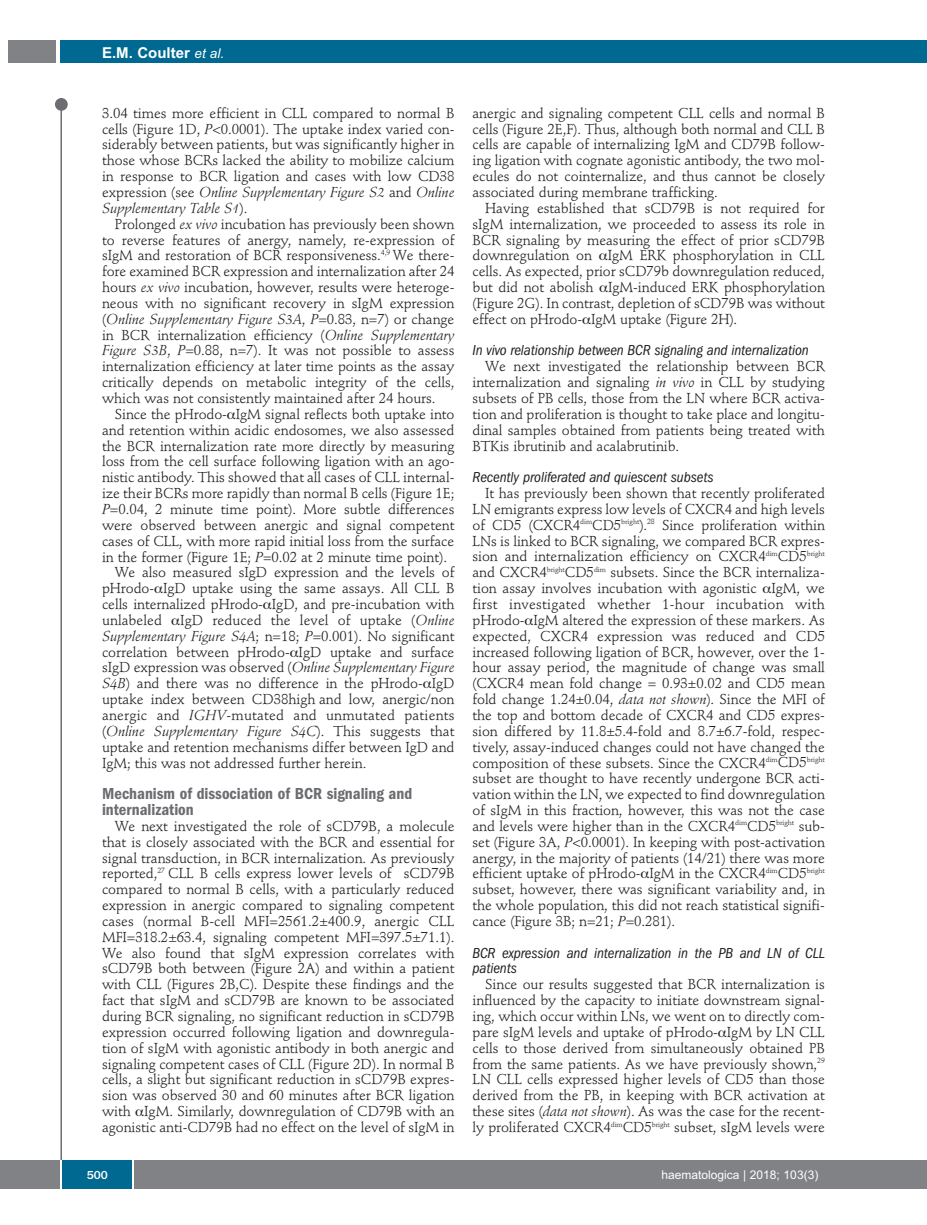
<style>
.page{position:relative;width:927px;height:1225px;background:#fff}
.page>*{position:absolute;margin:0;border:0;box-sizing:border-box;transform-origin:0 0}
.t1{font:600 condensed 16.5px/15.9px "Franklin Gothic";color:#6c6d70}
.t2{font:italic condensed 15px/15.9px "Franklin Gothic";letter-spacing:-.005em;color:#231f20}
.t3{font:700 15px "Arial";color:#fff}
.t4{font:14.25px/15.9px "Stempel Schneidler";letter-spacing:-.005em;color:#231f20;text-align:justify}
.t5{font:12px "Arial";color:#fff}
.t6{font:500 12px "Franklin Gothic";color:#fff}
.s1{font-weight:400;font-style:italic;font-size:13.5px}
.s2{font-style:italic}
</style>
<div class="page">
<div style="left:911px;top:40px;width:16px;height:22px;background:#006991"></div>
<div style="left:910px;top:1160px;width:17px;height:28px;background:#808285"></div>
<div style="left:55px;top:98px;width:13px;height:13px;background:#6c6d70;border-radius:50%"></div>
<hr style="left:60px;top:101px;width:2px;height:1061px;background:#6c6d70">
<div style="left:60px;top:40px;width:852px;height:22px;background:#006991"></div>
<div style="left:9px;top:40px;width:47px;height:22px;background:#808285"></div>
<div style="left:0;top:1160px;width:911px;height:28px;background:#808285"></div>
<div style="left:62px;top:1160px;width:71px;height:28px;background:#006991"></div>
<hr style="left:60px;top:1160px;width:2px;height:28px;background:#fff">
<svg style="left:133px;top:1160px;width:1px;height:28px"></svg>
<p class="t3" style="left:102px;top:44px;width:124px">E.M. Coulter <span class="s1">et al.</span></p>
<p class="t4" style="left:102px;top:106px;width:354px">3.04 times more efficient in CLL compared to normal B cells (Figure 1D, <span class="s2">P</span>&lt;0.0001). The uptake index varied con&shy;siderably between patients, but was significantly higher in those whose BCRs lacked the ability to mobilize calcium in response to BCR ligation and cases with low CD38 expression (see <span class="s2">Online Supplementary Figure S2</span> and <span class="s2">Online Supplementary Table S1</span>).</p>
<p class="t4" style="left:102px;top:217px;width:354px;text-indent:13px">Prolonged <span class="s2">ex vivo</span> incubation has previously been shown to reverse features of anergy, namely, re-expression of sIgM and restoration of BCR responsiveness.<sup>4,9</sup> We there&shy;fore examined BCR expression and internalization after 24 hours <span class="s2">ex vivo</span> incubation, however, results were heteroge&shy;neous with no significant recovery in sIgM expression (<span class="s2">Online Supplementary Figure S3A</span>, <span class="s2">P</span>=0.83, n=7) or change in BCR internalization efficiency (<span class="s2">Online Supplementary Figure S3B</span>, <span class="s2">P</span>=0.88, n=7). It was not possible to assess internalization efficiency at later time points as the assay critically depends on metabolic integrity of the cells, which was not consistently maintained after 24 hours.</p>
<p class="t4" style="left:115px;top:407px;width:341px">Since the pHrodo- IgM signal reflects both uptake into</p>
<p class="t4" style="left:102px;top:423px;width:354px">and retention within acidic endosomes, we also assessed</p>
<p class="t4" style="left:102px;top:439px;width:354px">the BCR internalization rate more directly by measuring</p>
<p class="t4" style="left:102px;top:455px;width:354px">loss from the cell surface following ligation with an ago-</p>
<p class="t4" style="left:102px;top:471px;width:354px">nistic antibody. This showed that all cases of CLL internal-</p>
<p class="t4" style="left:102px;top:486px;width:354px">ize their BCRs more rapidly than normal B cells (Figure 1E;</p>
<p class="t4" style="left:102px;top:502px;width:354px"><span class="s2">P</span>=0.04, 2 minute time point). More subtle differences</p>
<p class="t4" style="left:102px;top:518px;width:354px">were observed between anergic and signal competent</p>
<p class="t4" style="left:102px;top:534px;width:354px">cases of CLL, with more rapid initial loss from the surface</p>
<p class="t4" style="left:102px;top:550px;width:346px">in the former (Figure 1E; <span class="s2">P</span>=0.02 at 2 minute time point).</p>
<p class="t4" style="left:115px;top:566px;width:341px">We also measured sIgD expression and the levels of</p>
<p class="t4" style="left:102px;top:582px;width:354px">pHrodo- IgD uptake using the same assays. All CLL B</p>
<p class="t4" style="left:102px;top:597px;width:354px">cells internalized pHrodo- IgD, and pre-incubation with</p>
<p class="t4" style="left:102px;top:613px;width:61px">unlabeled</p>
<p class="t4" style="left:102px;top:613px;width:354px;text-indent:78px">IgD reduced the level of uptake (<span class="s2">Online Supplementary Figure S4A</span>; n=18; <span class="s2">P</span>=0.001). No significant correlation between pHrodo- IgD uptake and surface sIgD expression was observed (<span class="s2">Online Supplementary Figure S4B</span>) and there was no difference in the pHrodo- IgD uptake index between CD38high and low, anergic/non anergic and <span class="s2">IGHV</span>-mutated and unmutated patients (<span class="s2">Online Supplementary Figure S4C</span>). This suggests that uptake and retention mechanisms differ between IgD and IgM; this was not addressed further herein.</p>
<p class="t1" style="left:102px;top:787px;width:312px">Mechanism of dissociation of BCR signaling and internalization</p>
<p class="t4" style="left:102px;top:819px;width:354px;text-indent:13px">We next investigated the role of sCD79B, a molecule that is closely associated with the BCR and essential for signal transduction, in BCR internalization. As previously reported,<sup>27</sup> CLL B cells express lower levels of sCD79B compared to normal B cells, with a particularly reduced expression in anergic compared to signaling competent cases (normal B-cell MFI=2561.2±400.9, anergic CLL MFI=318.2±63.4, signaling competent MFI=397.5±71.1).<br>We also found that sIgM expression correlates with sCD79B both between (Figure 2A) and within a patient with CLL (Figures 2B,C). Despite these findings and the fact that sIgM and sCD79B are known to be associated during BCR signaling, no significant reduction in sCD79B expression occurred following ligation and downregula&shy;tion of sIgM with agonistic antibody in both anergic and signaling competent cases of CLL (Figure 2D). In normal B cells, a slight but significant reduction in sCD79B expres&shy;sion was observed 30 and 60 minutes after BCR ligation with IgM. Similarly, downregulation of CD79B with an agonistic anti-CD79B had no effect on the level of sIgM in</p>
<p class="t4" style="left:472px;top:106px;width:354px">anergic and signaling competent CLL cells and normal B cells (Figure 2E,F). Thus, although both normal and CLL B cells are capable of internalizing IgM and CD79B follow&shy;ing ligation with cognate agonistic antibody, the two mol&shy;ecules do not cointernalize, and thus cannot be closely associated during membrane trafficking.</p>
<p class="t4" style="left:472px;top:201px;width:354px;text-indent:13px">Having established that sCD79B is not required for sIgM internalization, we proceeded to assess its role in BCR signaling by measuring the effect of prior sCD79B downregulation on IgM ERK phosphorylation in CLL cells. As expected, prior sCD79b downregulation reduced, but did not abolish IgM-induced ERK phosphorylation (Figure 2G). In contrast, depletion of sCD79B was without effect on pHrodo- IgM uptake (Figure 2H).</p>
<p class="t2" style="left:472px;top:344px;width:338px">In vivo relationship between BCR signaling and internalization</p>
<p class="t4" style="left:472px;top:360px;width:354px;text-indent:13px">We next investigated the relationship between BCR internalization and signaling <span class="s2">in vivo</span> in CLL by studying subsets of PB cells, those from the LN where BCR activa&shy;tion and proliferation is thought to take place and longitu&shy;dinal samples obtained from patients being treated with BTKis ibrutinib and acalabrutinib.</p>
<p class="t2" style="left:472px;top:470px;width:242px">Recently proliferated and quiescent subsets</p>
<p class="t4" style="left:472px;top:486px;width:354px;text-indent:13px">It has previously been shown that recently proliferated LN emigrants express low levels of CXCR4 and high levels of CD5 (CXCR4<sup>dim</sup>CD5<sup>bright</sup>).<sup>28</sup> Since proliferation within LNs is linked to BCR signaling, we compared BCR expres&shy;sion and internalization efficiency on CXCR4<sup>dim</sup>CD5<sup>bright </sup>and CXCR4<sup>bright</sup>CD5<sup>dim</sup> subsets. Since the BCR internaliza&shy;tion assay involves incubation with agonistic IgM, we first investigated whether 1-hour incubation with pHrodo- IgM altered the expression of these markers. As expected, CXCR4 expression was reduced and CD5 increased following ligation of BCR, however, over the 1- hour assay period, the magnitude of change was small (CXCR4 mean fold change = 0.93±0.02 and CD5 mean fold change 1.24±0.04, <span class="s2">data not shown</span>). Since the MFI of the top and bottom decade of CXCR4 and CD5 expres&shy;sion differed by 11.8±5.4-fold and 8.7±6.7-fold, respec&shy;tively, assay-induced changes could not have changed the composition of these subsets. Since the CXCR4<sup>dim</sup>CD5<sup>bright </sup>subset are thought to have recently undergone BCR acti&shy;vation within the LN, we expected to find downregulation of sIgM in this fraction, however, this was not the case and levels were higher than in the CXCR4<sup>dim</sup>CD5<sup>bright</sup> sub&shy;set (Figure 3A, <span class="s2">P</span>&lt;0.0001). In keeping with post-activation anergy, in the majority of patients (14/21) there was more efficient uptake of pHrodo- IgM in the CXCR4<sup>dim</sup>CD5<sup>bright </sup>subset, however, there was significant variability and, in the whole population, this did not reach statistical signifi&shy;cance (Figure 3B; n=21; <span class="s2">P</span>=0.281).</p>
<p class="t2" style="left:472px;top:946px;width:354px">BCR expression and internalization in the PB and LN of CLL patients</p>
<p class="t4" style="left:472px;top:978px;width:354px;text-indent:13px">Since our results suggested that BCR internalization is influenced by the capacity to initiate downstream signal&shy;ing, which occur within LNs, we went on to directly com&shy;pare sIgM levels and uptake of pHrodo- IgM by LN CLL cells to those derived from simultaneously obtained PB from the same patients. As we have previously shown,<sup>29<br></sup>LN CLL cells expressed higher levels of CD5 than those derived from the PB, in keeping with BCR activation at these sites (<span class="s2">data not shown</span>). As was the case for the recent&shy;ly proliferated CXCR4<sup>dim</sup>CD5<sup>bright</sup> subset, sIgM levels were</p>
<p class="t6" style="left:87px;top:1167px;width:23px">500</p>
<p class="t5" style="left:661px;top:1167px;width:158px">haematologica | 2018; 103(3)</p>
</div>
